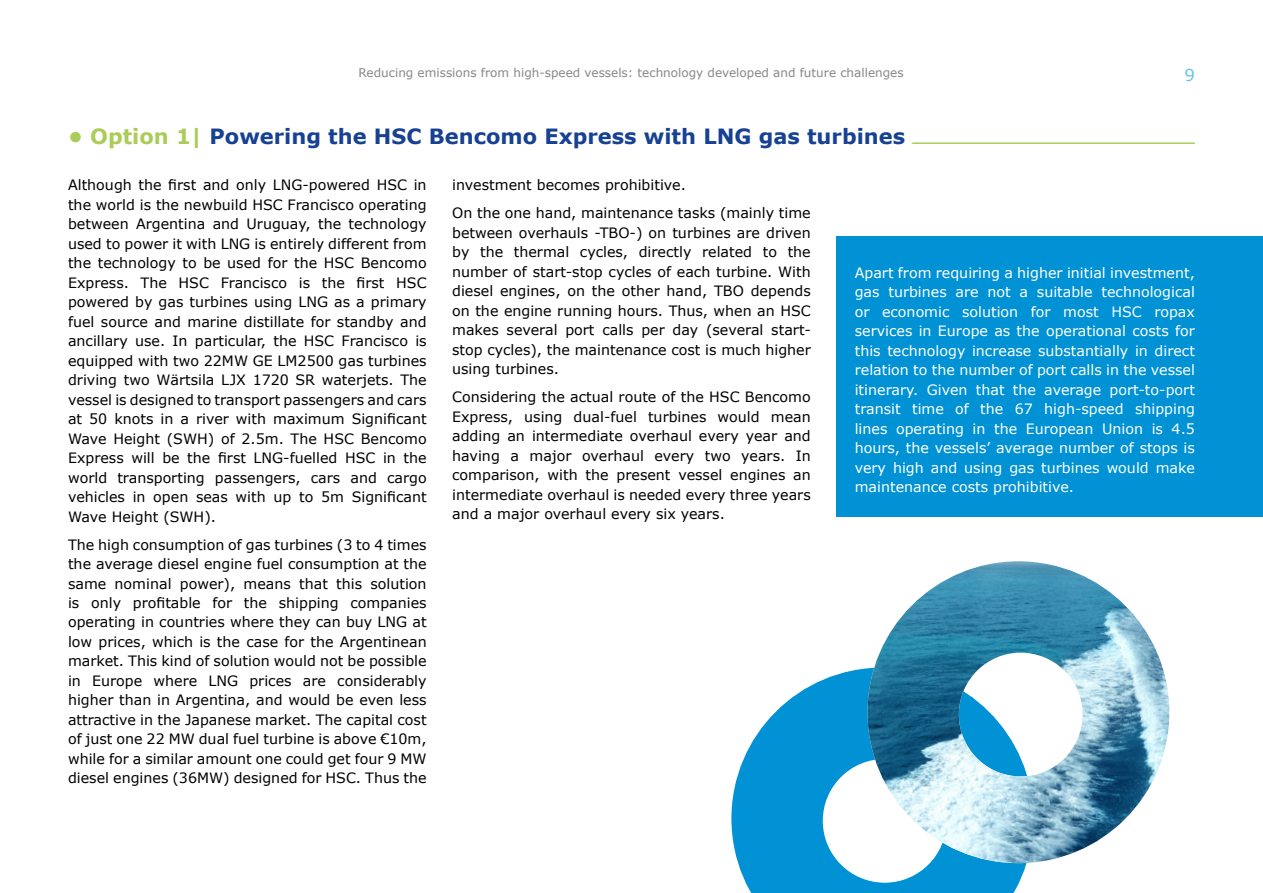
<style>
.page{position:relative;width:1263px;height:893px;background:#fff}
.page>*{position:absolute;margin:0;border:0;box-sizing:border-box;transform-origin:0 0}
.t1{font:700 21px "Verdana";color:#164194}
.t2{font:16.5px "Verdana";color:#62c6e9}
.t3{font:14.25px/19.5px "Verdana";color:#000;text-align:justify}
.t4{font:14.25px/19.5px "Verdana";color:#fff;text-align:justify}
.t5{font:12px "Verdana";color:#878787}
.s1{color:#abcc58}
</style>
<div class="page">
<svg style="left:731px;top:668px;width:296px;height:225px;fill:#0092d4"></svg>
<hr style="left:912px;top:142px;width:283px;height:2px;background:#abcc58">
<div style="left:836px;top:236px;width:427px;height:281px;background:#0092d4"></div>
<img style="left:867px;top:561px;width:302px;height:302px">
<p class="t5" style="left:358px;top:65px;width:547px">Reducing emissions from high-speed vessels: technology developed and future challenges</p>
<p class="t2" style="left:1184px;top:64px;width:12px">9</p>
<h1 class="t1" style="left:68px;top:122px;width:839px"><span class="s1">• Option 1|</span> Powering the HSC Bencomo Express with LNG gas turbines</h1>
<p class="t3" style="left:452px;top:171px;width:360px;line-height:28px">investment becomes prohibitive.<br>On the one hand, maintenance tasks (mainly time</p>
<p class="t3" style="left:452px;top:223px;width:360px">between overhauls -TBO-) on turbines are driven by the thermal cycles, directly related to the number of start-stop cycles of each turbine. With diesel engines, on the other hand, TBO depends on the engine running hours. Thus, when an HSC makes several port calls per day (several start&shy;stop cycles), the maintenance cost is much higher using turbines.</p>
<p class="t3" style="left:452px;top:387px;width:360px">Considering the actual route of the HSC Bencomo Express, using dual-fuel turbines would mean adding an intermediate overhaul every year and having a major overhaul every two years. In comparison, with the present vessel engines an intermediate overhaul is needed every three years and a major overhaul every six years.</p>
<p class="t3" style="left:68px;top:175px;width:360px">Although the first and only LNG-powered HSC in the world is the newbuild HSC Francisco operating between Argentina and Uruguay, the technology used to power it with LNG is entirely different from the technology to be used for the HSC Bencomo Express. The HSC Francisco is the first HSC powered by gas turbines using LNG as a primary fuel source and marine distillate for standby and ancillary use. In particular, the HSC Francisco is equipped with two 22MW GE LM2500 gas turbines driving two Wärtsila LJX 1720 SR waterjets. The vessel is designed to transport passengers and cars at 50 knots in a river with maximum Significant Wave Height (SWH) of 2.5m. The HSC Bencomo Express will be the first LNG-fuelled HSC in the world transporting passengers, cars and cargo vehicles in open seas with up to 5m Significant Wave Height (SWH).</p>
<p class="t3" style="left:68px;top:535px;width:360px">The high consumption of gas turbines (3 to 4 times the average diesel engine fuel consumption at the same nominal power), means that this solution is only profitable for the shipping companies operating in countries where they can buy LNG at low prices, which is the case for the Argentinean market. This kind of solution would not be possible in Europe where LNG prices are considerably higher than in Argentina, and would be even less attractive in the Japanese market. The capital cost of just one 22 MW dual fuel turbine is above €10m, while for a similar amount one could get four 9 MW diesel engines (36MW) designed for HSC. Thus the</p>
<p class="t4" style="left:855px;top:263px;width:342px">Apart from requiring a higher initial investment, gas turbines are not a suitable technological or economic solution for most HSC ropax services in Europe as the operational costs for this technology increase substantially in direct relation to the number of port calls in the vessel itinerary. Given that the average port-to-port transit time of the 67 high-speed shipping lines operating in the European Union is 4.5 hours, the vessels’ average number of stops is very high and using gas turbines would make maintenance costs prohibitive.</p>
</div>
